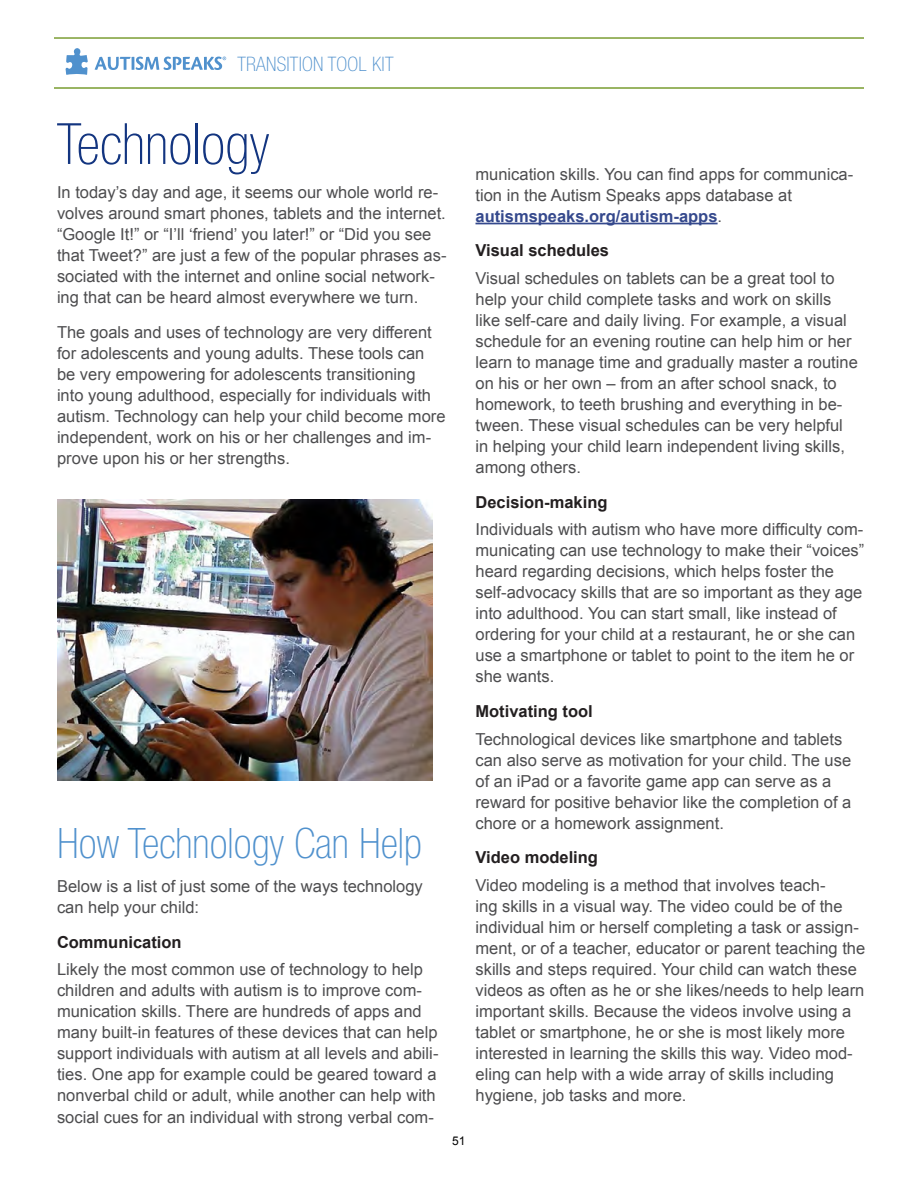
<style>
.page{position:relative;width:918px;height:1188px;background:#fff}
.page>*{position:absolute;margin:0;border:0;box-sizing:border-box;transform-origin:0 0}
.t1{font:100 condensed 57px "Helvetica Neue";color:#133580}
.t2{font:100 condensed 42px "Helvetica Neue";color:#5091cd}
.t3{font:100 condensed 19.95px "Helvetica Neue";letter-spacing:.01em;color:#5091cd}
.t4{font:16.5px/21px "Arial";color:#4d4d4f}
.t5{font:700 16.5px "Arial";color:#231f20}
.t6{font:12px "Arial";color:#000}
.s1{font-weight:700;color:#35498d}
</style>
<div class="page">
<svg style="left:95px;top:57px;width:131px;height:13px"></svg>
<svg style="left:66px;top:48px;width:22px;height:27px"></svg>
<hr style="left:476px;top:223px;width:242px;height:1px;background:#35498d">
<img style="left:57px;top:500px;width:375px;height:281px">
<hr style="left:54px;top:87px;width:810px;height:2px;background:#99b462">
<hr style="left:54px;top:38px;width:810px;height:1px;background:#99b462">
<p class="t3" style="left:237px;top:53px;width:158px">TRANSITION TOOL KIT</p>
<h1 class="t1" style="left:57px;top:112px;width:214px">Technology</h1>
<p class="t4" style="left:57px;top:182px;width:391px">In today’s day and age, it seems our whole world re&shy;volves around smart phones, tablets and the internet. “Google It!” or “I’ll ‘friend’ you later!” or “Did you see that Tweet?” are just a few of the popular phrases as&shy;sociated with the internet and online social network&shy;ing that can be heard almost everywhere we turn.</p>
<p class="t4" style="left:57px;top:322px;width:390px">The goals and uses of technology are very different for adolescents and young adults. These tools can be very empowering for adolescents transitioning into young adulthood, especially for individuals with autism. Technology can help your child become more independent, work on his or her challenges and im&shy;prove upon his or her strengths.</p>
<h2 class="t2" style="left:57px;top:819px;width:367px">How Technology Can Help</h2>
<p class="t4" style="left:57px;top:876px;width:367px">Below is a list of just some of the ways technology can help your child:</p>
<p class="t5" style="left:57px;top:931px;width:126px">Communication</p>
<p class="t4" style="left:57px;top:959px;width:383px">Likely the most common use of technology to help children and adults with autism is to improve com&shy;munication skills. There are hundreds of apps and many built-in features of these devices that can help support individuals with autism at all levels and abili&shy;ties. One app for example could be geared toward a nonverbal child or adult, while another can help with social cues for an individual with strong verbal com-</p>
<p class="t6" style="left:452px;top:1133px;width:15px">51</p>
<p class="t4" style="left:476px;top:164px;width:379px">munication skills. You can find apps for communica&shy;tion in the Autism Speaks apps database at <span class="s1">autismspeaks.org/autism-apps</span>.</p>
<p class="t5" style="left:476px;top:239px;width:135px">Visual schedules</p>
<p class="t4" style="left:476px;top:268px;width:384px">Visual schedules on tablets can be a great tool to help your child complete tasks and work on skills like self-care and daily living. For example, a visual schedule for an evening routine can help him or her learn to manage time and gradually master a routine on his or her own – from an after school snack, to homework, to teeth brushing and everything in be&shy;tween. These visual schedules can be very helpful in helping your child learn independent living skills, among others.</p>
<p class="t5" style="left:476px;top:491px;width:134px">Decision-making</p>
<p class="t4" style="left:476px;top:519px;width:390px">Individuals with autism who have more difficulty com&shy;municating can use technology to make their “voices” heard regarding decisions, which helps foster the self-advocacy skills that are so important as they age into adulthood. You can start small, like instead of ordering for your child at a restaurant, he or she can use a smartphone or tablet to point to the item he or she wants.</p>
<p class="t5" style="left:476px;top:700px;width:119px">Motivating tool</p>
<p class="t4" style="left:476px;top:728px;width:377px">Technological devices like smartphone and tablets can also serve as motivation for your child. The use of an iPad or a favorite game app can serve as a reward for positive behavior like the completion of a chore or a homework assignment.</p>
<p class="t5" style="left:476px;top:846px;width:124px">Video modeling</p>
<p class="t4" style="left:476px;top:875px;width:391px">Video modeling is a method that involves teach-<br>ing skills in a visual way. The video could be of the individual him or herself completing a task or assign&shy;ment, or of a teacher, educator or parent teaching the skills and steps required. Your child can watch these videos as often as he or she likes/needs to help learn important skills. Because the videos involve using a tablet or smartphone, he or she is most likely more interested in learning the skills this way. Video mod&shy;eling can help with a wide array of skills including hygiene, job tasks and more.</p>
</div>
